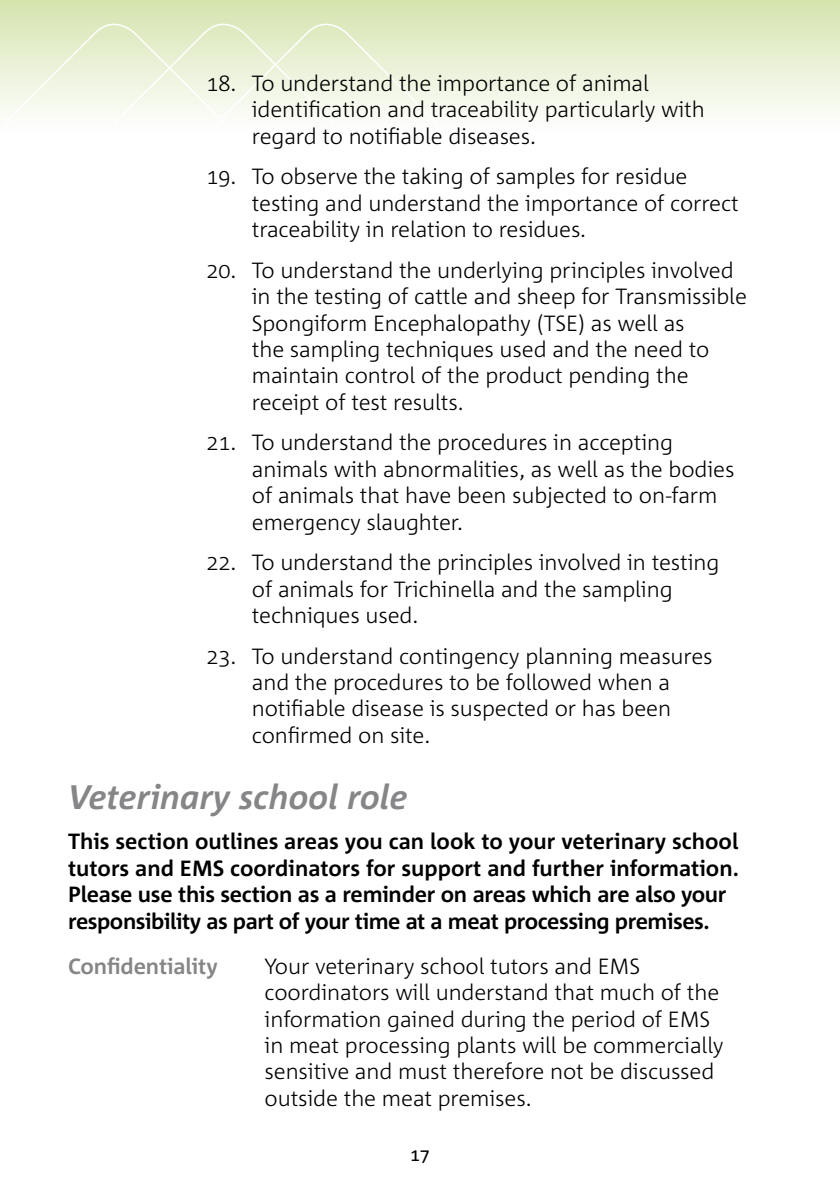
<style>
.page{position:relative;width:840px;height:1191px;background:#fff}
.page>*{position:absolute;margin:0;border:0;box-sizing:border-box;transform-origin:0 0}
.t1{font:italic 700 34px "Corpid";color:#868688}
.t2{font:300 22px/26.4px "Corpid";letter-spacing:-.005em;color:#000}
.t3{font:700 22px/26.4px "Corpid";letter-spacing:-.01em;color:#000}
.t4{font:700 22px "Corpid";letter-spacing:-.005em;color:#868688}
</style>
<div class="page">
<div style="left:0;top:0;width:839px;height:136px;background:linear-gradient(to bottom,#d5e4ae,#fff)"></div>
<svg style="left:0;top:13px;width:204px;height:123px"></svg>
<svg style="left:204px;top:13px;width:245px;height:123px"></svg>
<p class="t2" style="left:252px;top:70px;width:454px;text-indent:-45px">18. To understand the importance of animal identification and traceability particularly with regard to notifiable diseases.</p>
<p class="t2" style="left:252px;top:164px;width:488px;text-indent:-45px">19. To observe the taking of samples for residue testing and understand the importance of correct traceability in relation to residues.</p>
<p class="t2" style="left:252px;top:257px;width:496px;text-indent:-45px">20. To understand the underlying principles involved in the testing of cattle and sheep for Transmissible Spongiform Encephalopathy (TSE) as well as<br>the sampling techniques used and the need to maintain control of the product pending the receipt of test results.</p>
<p class="t2" style="left:252px;top:430px;width:484px;text-indent:-45px">21. To understand the procedures in accepting animals with abnormalities, as well as the bodies of animals that have been subjected to on-farm emergency slaughter.</p>
<p class="t2" style="left:252px;top:549px;width:469px;text-indent:-45px">22. To understand the principles involved in testing of animals for Trichinella and the sampling techniques used.</p>
<p class="t2" style="left:252px;top:643px;width:462px;text-indent:-45px">23. To understand contingency planning measures and the procedures to be followed when a notifiable disease is suspected or has been confirmed on site.</p>
<h1 class="t1" style="left:68px;top:778px;width:341px">Veterinary school role</h1>
<p class="t3" style="left:68px;top:828px;width:672px">This section outlines areas you can look to your veterinary school tutors and EMS coordinators for support and further information.<br>Please use this section as a reminder on areas which are also your responsibility as part of your time at a meat processing premises.</p>
<p class="t4" style="left:68px;top:954px;width:151px">Confidentiality</p>
<p class="t2" style="left:264px;top:953px;width:460px">Your veterinary school tutors and EMS coordinators will understand that much of the information gained during the period of EMS in meat processing plants will be commercially sensitive and must therefore not be discussed outside the meat premises.</p>
</div>
